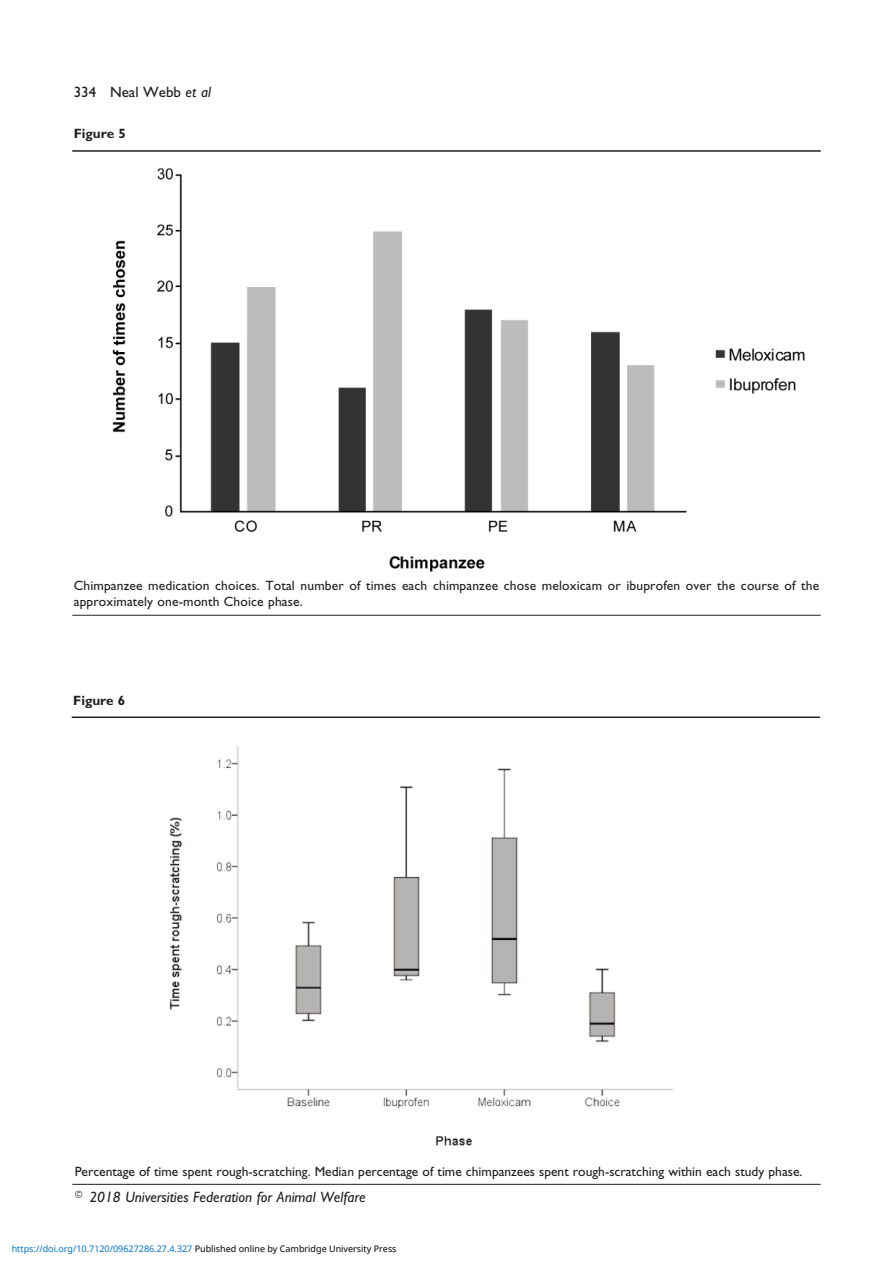
<style>
.page{position:relative;width:893px;height:1263px;background:#fff}
.page>*{position:absolute;margin:0;border:0;box-sizing:border-box;transform-origin:0 0}
.t1{font:italic 15px "Gill Sans";color:#231f20}
.t2{font:15px "Gill Sans";color:#231f20}
.t3{font:13.5px/16.2px "Gill Sans";letter-spacing:.01em;color:#231f20}
.t4{font:700 13.5px "Gill Sans";color:#231f20}
.t5{font:9px "Noto Sans";color:#0172cf}
.s1{font-style:italic}
.s2{color:#000}
</style>
<div class="page">
<hr style="left:72px;top:1184px;width:749px;height:1px;background:#231f20">
<hr style="left:72px;top:150px;width:749px;height:2px;background:#231f20">
<img style="left:112px;top:168px;width:693px;height:404px">
<hr style="left:72px;top:615px;width:749px;height:1px;background:#231f20">
<img style="left:169px;top:746px;width:504px;height:400px">
<hr style="left:72px;top:716px;width:748px;height:2px;background:#231f20">
<p class="t2" style="left:74px;top:83px;width:139px">334 Neal Webb <span class="s1">et al</span></p>
<p class="t4" style="left:74px;top:126px;width:54px">Figure 5</p>
<p class="t3" style="left:74px;top:577px;width:747px">Chimpanzee medication choices. Total number of times each chimpanzee chose meloxicam or ibuprofen over the course of the approximately one-month Choice phase.</p>
<p class="t4" style="left:73px;top:693px;width:54px">Figure 6</p>
<p class="t3" style="left:75px;top:1164px;width:729px">Percentage of time spent rough-scratching. Median percentage of time chimpanzees spent rough-scratching within each study phase.</p>
<p class="t1" style="left:74px;top:1188px;width:293px">© 2018 Universities Federation for Animal Welfare</p>
<p class="t5" style="left:12px;top:1243px;width:386px">https://doi.org/10.7120/09627286.27.4.327 <span class="s2">Published online by Cambridge University Press</span></p>
</div>
